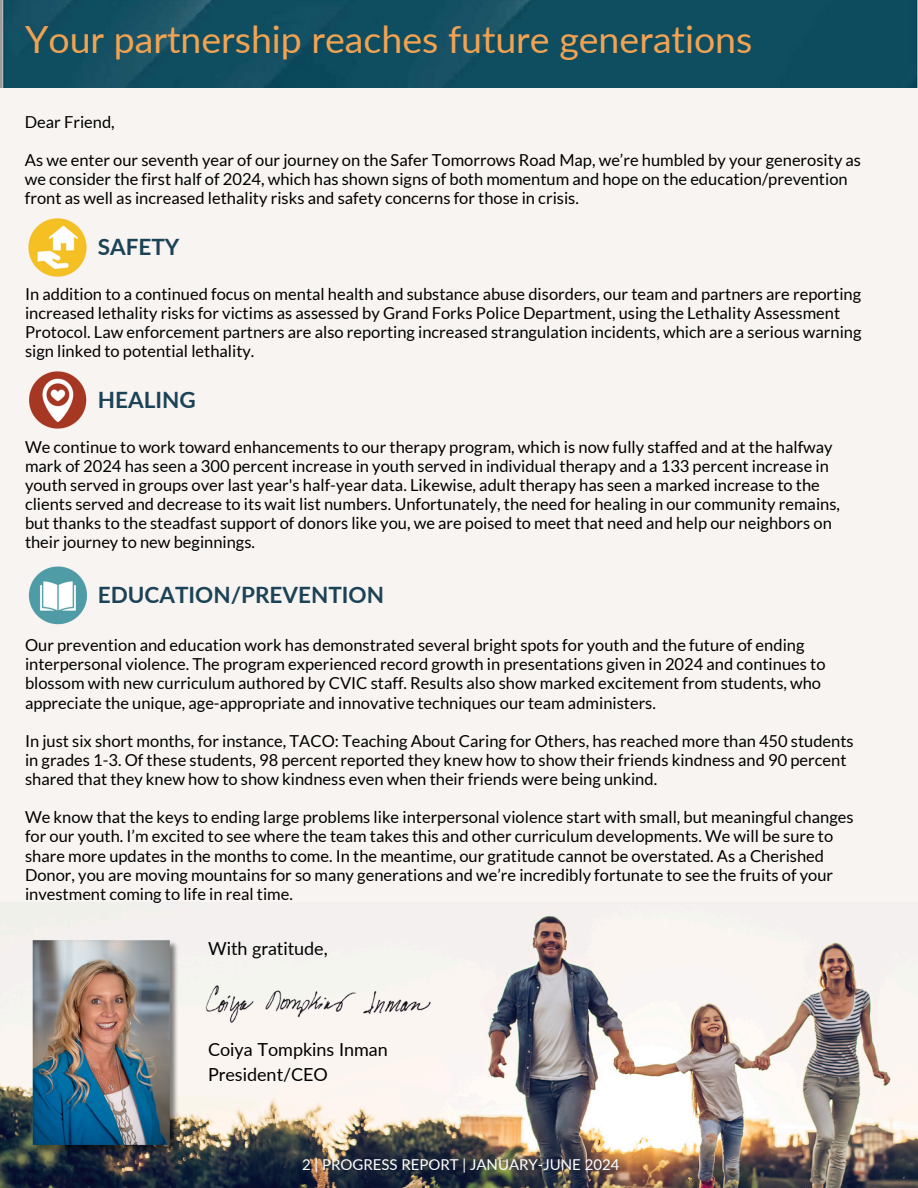
<style>
.page{position:relative;width:918px;height:1188px;background:#f8f4f1}
.page>*{position:absolute;margin:0;border:0;box-sizing:border-box;transform-origin:0 0}
.t1{font:37.5px "Lato";color:#f1a352}
.t2{font:700 22.5px "Lato";color:#1b4256}
.t3{font:18px/24.8px "Lato";color:#000}
.t4{font:16.5px/19.2px "Lato";color:#000}
.t5{font:15px "Lato";color:#fff}
</style>
<div class="page">
<img style="left:0;top:0;width:918px;height:88px">
<img style="left:0;top:915px;width:918px;height:273px">
<img style="left:32px;top:935px;width:148px;height:223px">
<img style="left:195px;top:960px;width:242px;height:80px">
<img style="left:28px;top:218px;width:59px;height:59px">
<img style="left:29px;top:371px;width:58px;height:58px">
<img style="left:28px;top:566px;width:60px;height:59px">
<h3 class="t1" style="left:25px;top:16px;width:729px">Your partnership reaches future generations</h3>
<h3 class="t4" style="left:25px;top:112px;width:91px">Dear Friend,</h3>
<h3 class="t4" style="left:25px;top:150px;width:838px">As we enter our seventh year of our journey on the Safer Tomorrows Road Map, we’re humbled by your generosity as we consider the first half of 2024, which has shown signs of both momentum and hope on the education/prevention front as well as increased lethality risks and safety concerns for those in crisis.</h3>
<p class="t2" style="left:98px;top:233px;width:83px">SAFETY</p>
<h3 class="t4" style="left:25px;top:284px;width:838px">In addition to a continued focus on mental health and substance abuse disorders, our team and partners are reporting increased lethality risks for victims as assessed by Grand Forks Police Department, using the Lethality Assessment Protocol. Law enforcement partners are also reporting increased strangulation incidents, which are a serious warning sign linked to potential lethality.</h3>
<h3 class="t2" style="left:98px;top:386px;width:99px">HEALING</h3>
<h3 class="t4" style="left:25px;top:437px;width:817px">We continue to work toward enhancements to our therapy program, which is now fully staffed and at the halfway mark of 2024 has seen a 300 percent increase in youth served in individual therapy and a 133 percent increase in youth served in groups over last year's half-year data. Likewise, adult therapy has seen a marked increase to the clients served and decrease to its wait list numbers. Unfortunately, the need for healing in our community remains, but thanks to the steadfast support of donors like you, we are poised to meet that need and help our neighbors on their journey to new beginnings.</h3>
<p class="t2" style="left:98px;top:581px;width:288px">EDUCATION/PREVENTION</p>
<h3 class="t4" style="left:25px;top:636px;width:802px">Our prevention and education work has demonstrated several bright spots for youth and the future of ending interpersonal violence. The program experienced record growth in presentations given in 2024 and continues to blossom with new curriculum authored by CVIC staff. Results also show marked excitement from students, who appreciate the unique, age-appropriate and innovative techniques our team administers.</h3>
<h3 class="t4" style="left:25px;top:731px;width:830px">In just six short months, for instance, TACO: Teaching About Caring for Others, has reached more than 450 students in grades 1-3. Of these students, 98 percent reported they knew how to show their friends kindness and 90 percent shared that they knew how to show kindness even when their friends were being unkind.</h3>
<h3 class="t4" style="left:25px;top:808px;width:830px">We know that the keys to ending large problems like interpersonal violence start with small, but meaningful changes for our youth. I’m excited to see where the team takes this and other curriculum developments. We will be sure to share more updates in the months to come. In the meantime, our gratitude cannot be overstated. As a Cherished Donor, you are moving mountains for so many generations and we’re incredibly fortunate to see the fruits of your investment coming to life in real time.</h3>
<h2 class="t3" style="left:208px;top:936px;width:121px">With gratitude,</h2>
<p class="t3" style="left:208px;top:1037px;width:181px">Coiya Tompkins Inman<br>President/CEO</p>
<p class="t5" style="left:302px;top:1155px;width:319px">2 | PROGRESS REPORT | JANUARY-JUNE 2024</p>
</div>
